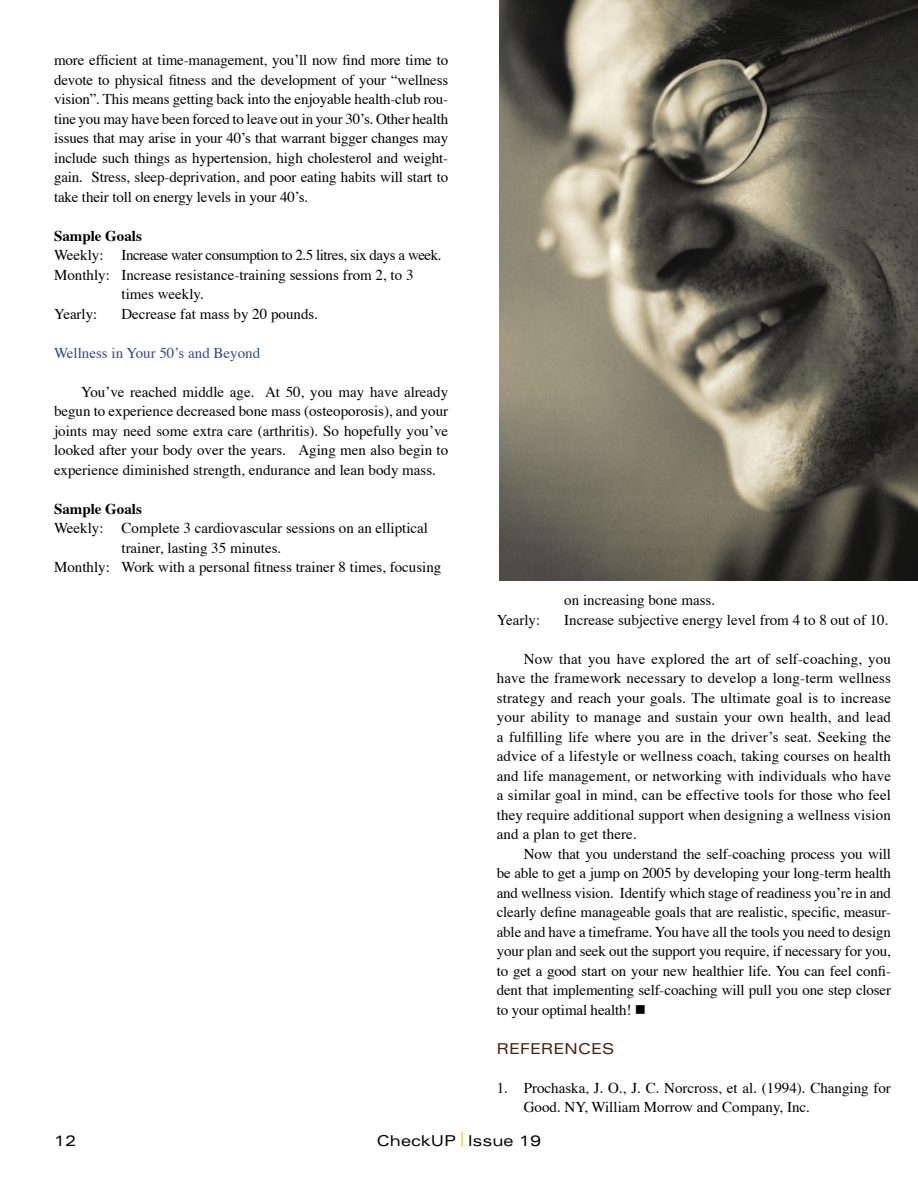
<style>
.page{position:relative;width:918px;height:1188px;background:#fff}
.page>*{position:absolute;margin:0;border:0;box-sizing:border-box;transform-origin:0 0}
.t1{font:15px/19.5px "Times";color:#000;text-align:justify}
.t2{font:15px "Times";letter-spacing:-.03em;color:#000}
.t3{font:15px "Times";color:#37468e}
.t4{font:700 15px "Times";color:#000}
.t5{font:expanded 15px "Univers";color:#000}
.t6{font:expanded 15px "Univers";color:#49210b}
</style>
<div class="page">
<img style="left:500px;top:0;width:418px;height:580px">
<p class="t1" style="left:54px;top:51px;width:396px">more efficient at time-management, youʼll now find more time to devote to physical fitness and the development of your “wellness vision”. This means getting back into the enjoyable health-club rou&shy;tine you may have been forced to leave out in your 30ʼs. Other health issues that may arise in your 40ʼs that warrant bigger changes may include such things as hypertension, high cholesterol and weight&shy;gain. Stress, sleep-deprivation, and poor eating habits will start to take their toll on energy levels in your 40ʼs.</p>
<p class="t4" style="left:54px;top:226px;width:89px">Sample Goals</p>
<p class="t2" style="left:54px;top:246px;width:389px">Weekly: Increase water consumption to 2.5 litres, six days a week.</p>
<p class="t1" style="left:122px;top:266px;width:294px;text-indent:-68px">Monthly: Increase resistance-training sessions from 2, to 3 times weekly.</p>
<p class="t1" style="left:54px;top:305px;width:45px">Yearly:</p>
<p class="t1" style="left:122px;top:305px;width:198px">Decrease fat mass by 20 pounds.</p>
<p class="t3" style="left:54px;top:343px;width:208px">Wellness in Your 50ʼs and Beyond</p>
<p class="t1" style="left:54px;top:383px;width:396px;text-indent:27px">Youʼve reached middle age. At 50, you may have already begun to experience decreased bone mass (osteoporosis), and your joints may need some extra care (arthritis). So hopefully youʼve looked after your body over the years. Aging men also begin to experience diminished strength, endurance and lean body mass.</p>
<p class="t4" style="left:54px;top:499px;width:89px">Sample Goals</p>
<p class="t1" style="left:122px;top:519px;width:308px;text-indent:-68px">Weekly: Complete 3 cardiovascular sessions on an elliptical trainer, lasting 35 minutes.</p>
<p class="t1" style="left:54px;top:558px;width:389px">Monthly: Work with a personal fitness trainer 8 times, focusing</p>
<p class="t1" style="left:564px;top:591px;width:152px">on increasing bone mass.</p>
<p class="t1" style="left:497px;top:611px;width:45px">Yearly:</p>
<p class="t1" style="left:564px;top:611px;width:326px">Increase subjective energy level from 4 to 8 out of 10.</p>
<p class="t1" style="left:497px;top:650px;width:396px;text-indent:27px">Now that you have explored the art of self-coaching, you have the framework necessary to develop a long-term wellness strategy and reach your goals. The ultimate goal is to increase your ability to manage and sustain your own health, and lead a fulfilling life where you are in the driverʼs seat. Seeking the advice of a lifestyle or wellness coach, taking courses on health and life management, or networking with individuals who have a similar goal in mind, can be effective tools for those who feel they require additional support when designing a wellness vision and a plan to get there.</p>
<p class="t1" style="left:497px;top:845px;width:396px;text-indent:27px">Now that you understand the self-coaching process you will be able to get a jump on 2005 by developing your long-term health and wellness vision. Identify which stage of readiness youʼre in and clearly define manageable goals that are realistic, specific, measur&shy;able and have a timeframe. You have all the tools you need to design your plan and seek out the support you require, if necessary for you, to get a good start on your new healthier life. You can feel confi&shy;dent that implementing self-coaching will pull you one step closer to your optimal health! ■</p>
<p class="t6" style="left:497px;top:1040px;width:119px">REFERENCES</p>
<p class="t1" style="left:524px;top:1079px;width:369px;text-indent:-27px">1. Prochaska, J. O., J. C. Norcross, et al. (1994). Changing for<br>Good. NY, William Morrow and Company, Inc.</p>
<p class="t5" style="left:54px;top:1132px;width:24px">12</p>
<p class="t5" style="left:377px;top:1132px;width:166px">CheckUP <sup>|</sup> Issue 19</p>
</div>
